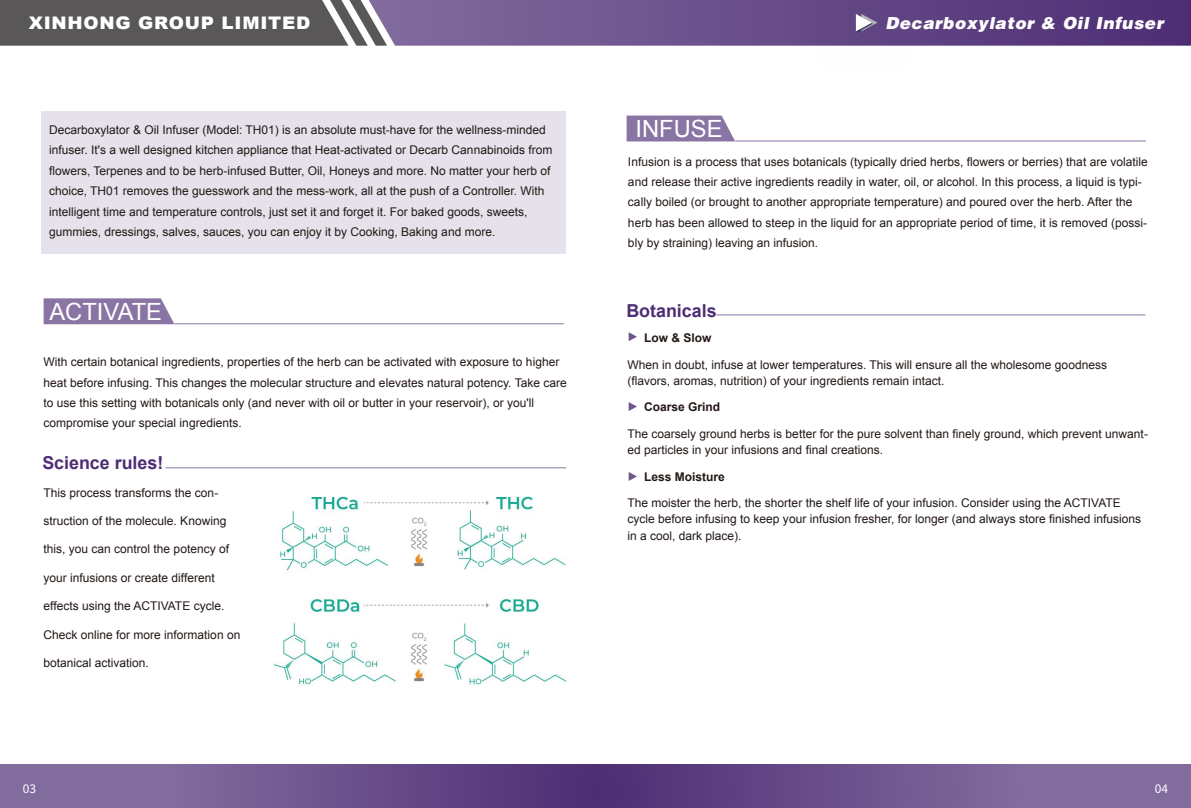
<style>
.page{position:relative;width:1191px;height:808px;background:#fff}
.page>*{position:absolute;margin:0;border:0;box-sizing:border-box;transform-origin:0 0}
.t1{font:23.7px "Arial";color:#fff}
.t2{font:700 17.8px "Arial";color:#4d2d74}
.t3{font:900 17.4px "Arial";letter-spacing:.04em;color:#fff;scale:1.05 1}
.t4{font:16.6px "Airbus Special";letter-spacing:.04em;color:#fff}
.t5{font:12px/20.4px "Arial";color:#221815}
.t6{font:700 12px "Arial";color:#221815}
</style>
<div class="page">
<svg style="left:626px;top:116px;width:109px;height:25px;background:#907da9"></svg>
<div style="left:42px;top:111px;width:524px;height:142px;background:#e6e2eb"></div>
<svg style="left:628px;top:332px;width:9px;height:9px"></svg>
<svg style="left:628px;top:402px;width:9px;height:9px"></svg>
<svg style="left:628px;top:472px;width:9px;height:9px"></svg>
<svg style="left:0;top:765px;width:1191px;height:43px;background:#6e548e"></svg>
<svg style="left:0;top:0;width:1191px;height:46px;background:#67547c"></svg>
<hr style="left:716px;top:314px;width:429px;height:1px;background:#4d2d74">
<hr style="left:735px;top:140px;width:411px;height:1px;background:#4d2d74">
<svg style="left:44px;top:298px;width:130px;height:26px;background:#907ca8"></svg>
<hr style="left:174px;top:323px;width:390px;height:1px;background:#4d2d74">
<hr style="left:165px;top:467px;width:401px;height:1px;background:#4d2d74">
<img style="left:273px;top:496px;width:294px;height:190px">
<svg style="left:23px;top:784px;width:12px;height:9px"></svg>
<svg style="left:1155px;top:784px;width:12px;height:9px"></svg>
<h3 class="t3" style="left:29px;top:10px;width:269px">XINHONG GROUP LIMITED</h3>
<h3 class="t4" style="left:885px;top:14px;width:279px">Decarboxylator &amp; Oil Infuser</h3>
<p class="t5" style="left:49px;top:120px;width:505px">Decarboxylator &amp; Oil Infuser (Model: TH01) is an absolute must-have for the wellness-minded infuser. It's a well designed kitchen appliance that Heat-activated or Decarb Cannabinoids from flowers, Terpenes and to be herb-infused Butter, Oil, Honeys and more. No matter your herb of choice, TH01 removes the guesswork and the mess-work, all at the push of a Controller. With intelligent time and temperature controls, just set it and forget it. For baked goods, sweets, gummies, dressings, salves, sauces, you can enjoy it by Cooking, Baking and more.</p>
<h1 class="t1" style="left:49px;top:297px;width:114px">ACTIVATE</h1>
<p class="t5" style="left:44px;top:352px;width:524px">With certain botanical ingredients, properties of the herb can be activated with exposure to higher heat before infusing. This changes the molecular structure and elevates natural potency. Take care to use this setting with botanicals only (and never with oil or butter in your reservoir), or you'll compromise your special ingredients.</p>
<h2 class="t2" style="left:42px;top:451px;width:123px">Science rules!</h2>
<p class="t5" style="left:44px;top:482px;width:176px">This process transforms the con-</p>
<p class="t5" style="left:44px;top:511px;width:184px">struction of the molecule. Knowing</p>
<p class="t5" style="left:44px;top:539px;width:187px">this, you can control the potency of</p>
<p class="t5" style="left:44px;top:567px;width:173px">your infusions or create different</p>
<p class="t5" style="left:44px;top:596px;width:182px">effects using the ACTIVATE cycle.</p>
<p class="t5" style="left:44px;top:624px;width:198px">Check online for more information on</p>
<p class="t5" style="left:44px;top:653px;width:107px">botanical activation.</p>
<h1 class="t1" style="left:635px;top:113px;width:89px">INFUSE</h1>
<p class="t5" style="left:628px;top:151px;width:521px">Infusion is a process that uses botanicals (typically dried herbs, flowers or berries) that are volatile and release their active ingredients readily in water, oil, or alcohol. In this process, a liquid is typi&shy;cally boiled (or brought to another appropriate temperature) and poured over the herb. After the herb has been allowed to steep in the liquid for an appropriate period of time, it is removed (possi&shy;bly by straining) leaving an infusion.</p>
<h2 class="t2" style="left:626px;top:298px;width:92px">Botanicals</h2>
<p class="t6" style="left:644px;top:330px;width:69px">Low &amp; Slow</p>
<p class="t5" style="left:627px;top:356px;width:481px;line-height:16.4px">When in doubt, infuse at lower temperatures. This will ensure all the wholesome goodness (flavors, aromas, nutrition) of your ingredients remain intact.</p>
<p class="t6" style="left:644px;top:399px;width:78px">Coarse Grind</p>
<p class="t5" style="left:627px;top:425px;width:522px;line-height:16.4px">The coarsely ground herbs is better for the pure solvent than finely ground, which prevent unwant&shy;ed particles in your infusions and final creations.</p>
<p class="t6" style="left:644px;top:468px;width:82px">Less Moisture</p>
<p class="t5" style="left:627px;top:495px;width:515px;line-height:16.4px">The moister the herb, the shorter the shelf life of your infusion. Consider using the ACTIVATE cycle before infusing to keep your infusion fresher, for longer (and always store finished infusions in a cool, dark place).</p>
</div>
